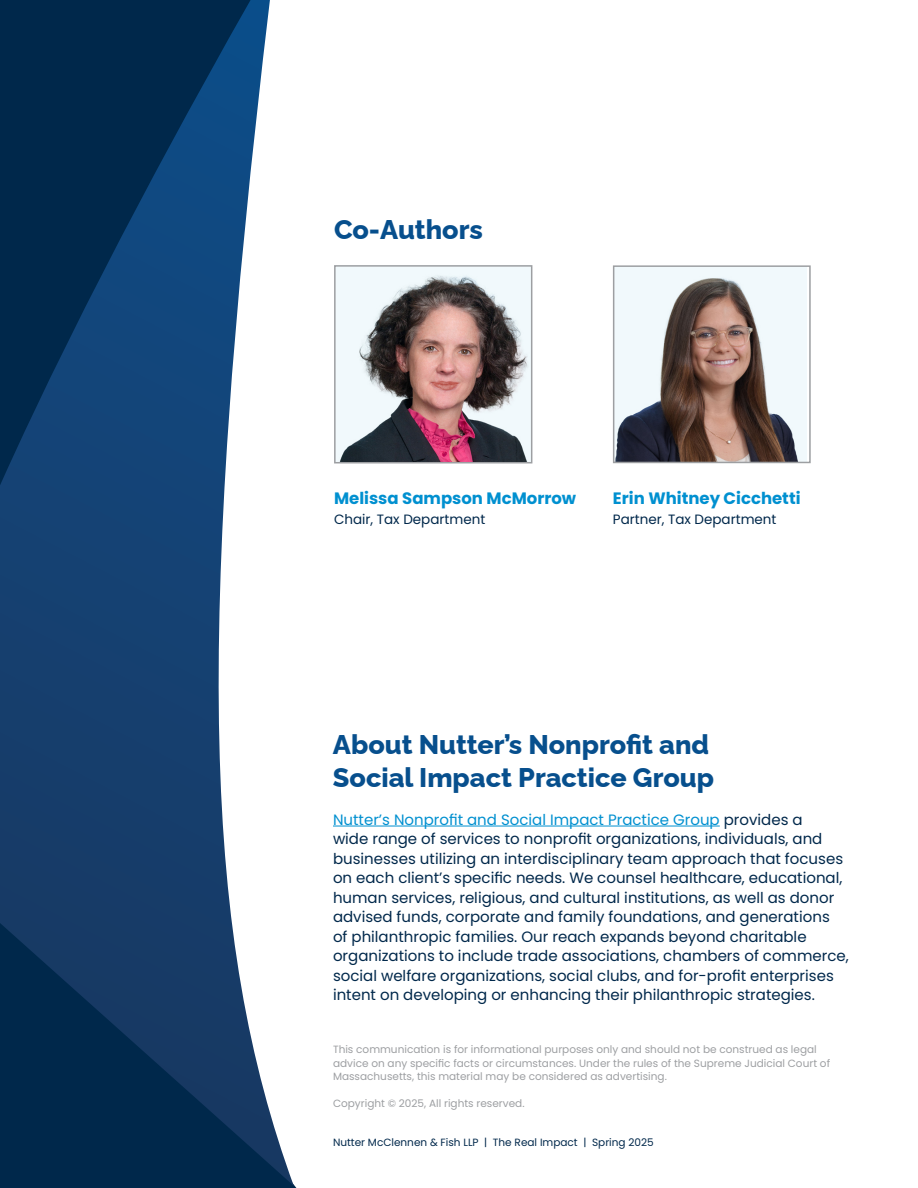
<style>
.page{position:relative;width:918px;height:1188px;background:#fff}
.page>*{position:absolute;margin:0;border:0;box-sizing:border-box;transform-origin:0 0}
.t1{font:800 27px/33px "Raleway";color:#074f8d}
.t2{font:700 16.5px "Poppins";color:#0090d0}
.t3{font:15px/19.5px "Poppins";color:#00284b}
.t4{font:13.5px "Poppins";color:#00284b}
.t5{font:10.5px/13.5px "Poppins";color:#9d9fa2}
.t6{font:10.5px "Poppins";color:#00284b}
.s1{color:#0090d0}
</style>
<div class="page">
<svg style="left:0;top:0;width:294px;height:1186px"></svg>
<img style="left:337px;top:268px;width:192px;height:192px">
<div style="left:334px;top:265px;width:198px;height:198px;border:2px solid #9d9fa2"></div>
<img style="left:616px;top:268px;width:191px;height:192px">
<div style="left:613px;top:265px;width:198px;height:198px;border:2px solid #9d9fa2"></div>
<hr style="left:333px;top:826px;width:387px;height:1px;background:#0090d0">
<h1 class="t1" style="left:334px;top:210px;width:150px">Co-Authors</h1>
<p class="t2" style="left:334px;top:489px;width:244px">Melissa Sampson McMorrow</p>
<p class="t4" style="left:334px;top:511px;width:153px">Chair, Tax Department</p>
<p class="t2" style="left:613px;top:489px;width:189px">Erin Whitney Cicchetti</p>
<p class="t4" style="left:613px;top:511px;width:165px">Partner, Tax Department</p>
<h1 class="t1" style="left:333px;top:726px;width:383px">About Nutter’s Nonprofit and<br>Social Impact Practice Group</h1>
<p class="t3" style="left:333px;top:810px;width:517px"><span class="s1">Nutter’s Nonprofit and Social Impact Practice Group</span> provides a<br>wide range of services to nonprofit organizations, individuals, and businesses utilizing an interdisciplinary team approach that focuses on each client’s specific needs. We counsel healthcare, educational, human services, religious, and cultural institutions, as well as donor advised funds, corporate and family foundations, and generations<br>of philanthropic families. Our reach expands beyond charitable organizations to include trade associations, chambers of commerce, social welfare organizations, social clubs, and for-profit enterprises intent on developing or enhancing their philanthropic strategies.</p>
<p class="t5" style="left:333px;top:1043px;width:499px">This communication is for informational purposes only and should not be construed as legal advice on any specific facts or circumstances. Under the rules of the Supreme Judicial Court of<br>Massachusetts, this material may be considered as advertising.</p>
<p class="t5" style="left:333px;top:1097px;width:193px">Copyright © 2025, All rights reserved.</p>
<p class="t6" style="left:333px;top:1136px;width:322px">Nutter McClennen &amp; Fish LLP | The Real Impact | Spring 2025</p>
</div>
